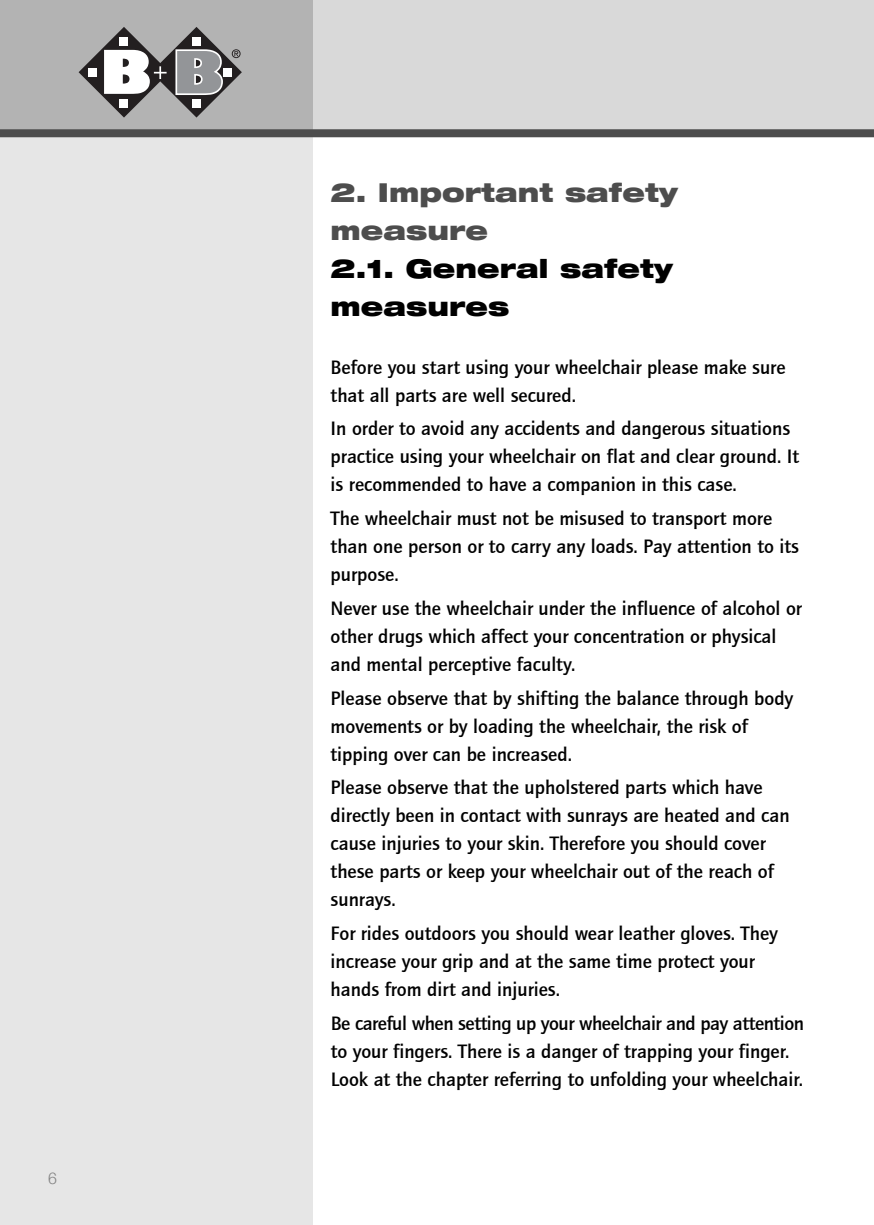
<style>
.page{position:relative;width:874px;height:1225px;background:#fff}
.page>*{position:absolute;margin:0;border:0;box-sizing:border-box;transform-origin:0 0}
.t1{font:900 expanded 26px/38px "Helvetica Neue";color:#000}
.t2{font:900 expanded 26px/38px "Helvetica Neue";color:#4d4d4d}
.t3{font:500 20px/28px "Quay Sans";color:#000}
.t4{font:300 16px "Helvetica";color:#808080}
</style>
<div class="page">
<div style="left:0;top:133px;width:312px;height:1092px;background:#e6e6e6"></div>
<div style="left:312px;top:0;width:561px;height:133px;background:#d9d9d9"></div>
<div style="left:0;top:0;width:312px;height:133px;background:#b3b3b3"></div>
<div style="left:0;top:129px;width:873px;height:8px;background:#4d4d4d"></div>
<svg style="left:79px;top:27px;width:163px;height:91px"></svg>
<p class="t4" style="left:48px;top:1171px;width:10px">6</p>
<h1 class="t2" style="left:330px;top:176px;width:348px">2. Important safety measure</h1>
<h1 class="t1" style="left:330px;top:252px;width:344px">2.1. General safety measures</h1>
<p class="t3" style="left:330px;top:355px;width:456px">Before you start using your wheelchair please make sure that all parts are well secured.</p>
<p class="t3" style="left:330px;top:416px;width:470px">In order to avoid any accidents and dangerous situations practice using your wheelchair on flat and clear ground. It is recommended to have a companion in this case.</p>
<p class="t3" style="left:330px;top:506px;width:469px">The wheelchair must not be misused to transport more than one person or to carry any loads. Pay attention to its purpose.</p>
<p class="t3" style="left:330px;top:596px;width:472px">Never use the wheelchair under the influence of alcohol or other drugs which affect your concentration or physical and mental perceptive faculty.</p>
<p class="t3" style="left:330px;top:685px;width:464px">Please observe that by shifting the balance through body movements or by loading the wheelchair, the risk of tipping over can be increased.</p>
<p class="t3" style="left:330px;top:775px;width:460px">Please observe that the upholstered parts which have directly been in contact with sunrays are heated and can cause injuries to your skin. Therefore you should cover these parts or keep your wheelchair out of the reach of sunrays.</p>
<p class="t3" style="left:330px;top:921px;width:448px">For rides outdoors you should wear leather gloves. They increase your grip and at the same time protect your hands from dirt and injuries.</p>
<p class="t3" style="left:330px;top:1010px;width:474px">Be careful when setting up your wheelchair and pay attention to your fingers. There is a danger of trapping your finger.<br>Look at the chapter referring to unfolding your wheelchair.</p>
</div>
